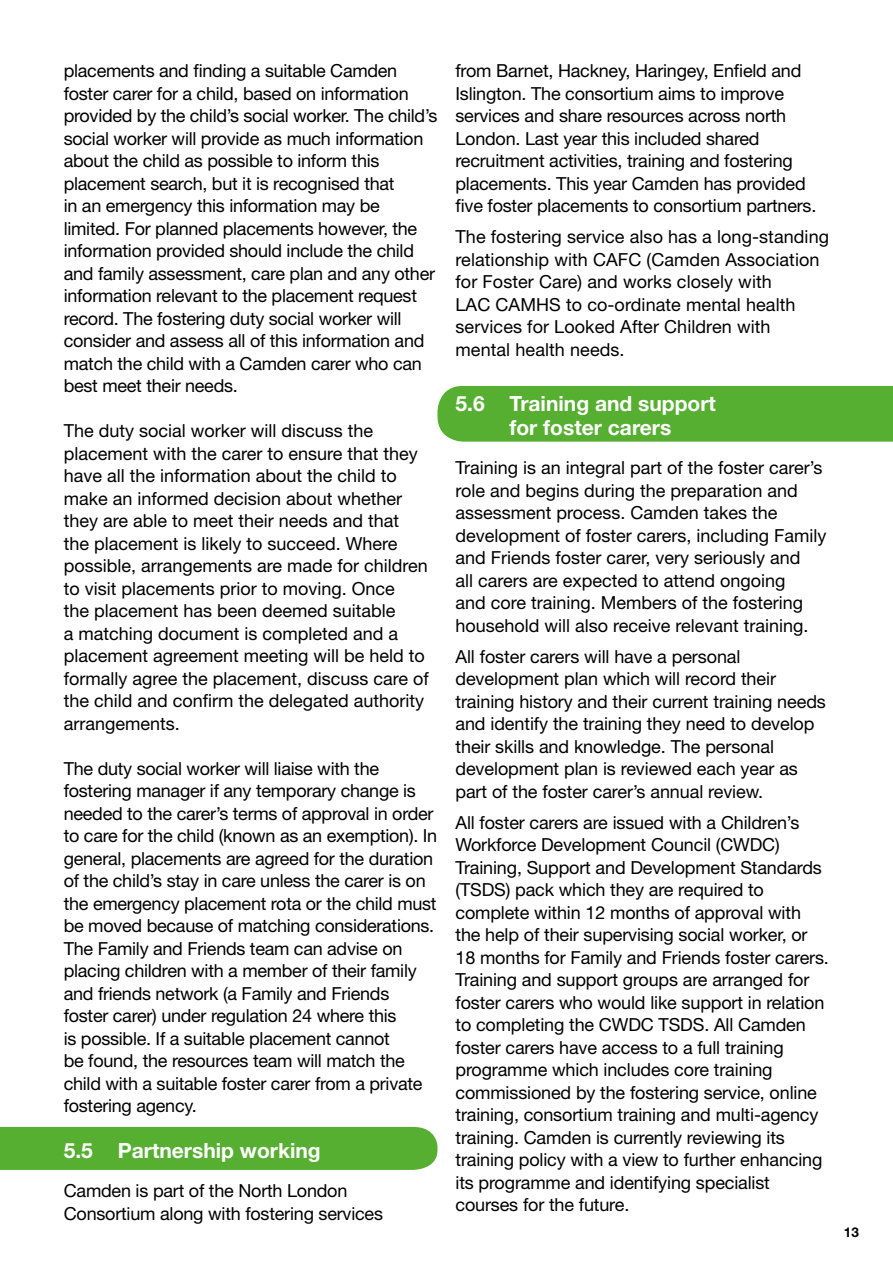
<style>
.page{position:relative;width:893px;height:1263px;background:#fff}
.page>*{position:absolute;margin:0;border:0;box-sizing:border-box;transform-origin:0 0}
.t1{font:700 21px/24px "Helvetica Neue";color:#fff;text-align:center}
.t2{font:18px/22.5px "Helvetica Neue";letter-spacing:-.01em;color:#000}
.t3{font:700 13.5px "Helvetica Neue";color:#000}
</style>
<div class="page">
<div style="left:437px;top:386px;width:456px;height:56px;background:#56af31"></div>
<div style="left:0;top:1127px;width:437px;height:43px;background:#56af31"></div>
<p class="t2" style="left:64px;top:59px;width:375px">placements and finding a suitable Camden foster carer for a child, based on information provided by the child’s social worker. The child’s social worker will provide as much information about the child as possible to inform this placement search, but it is recognised that<br>in an emergency this information may be limited. For planned placements however, the information provided should include the child and family assessment, care plan and any other information relevant to the placement request record. The fostering duty social worker will consider and assess all of this information and match the child with a Camden carer who can best meet their needs.</p>
<p class="t2" style="left:64px;top:419px;width:367px">The duty social worker will discuss the placement with the carer to ensure that they have all the information about the child to make an informed decision about whether they are able to meet their needs and that the placement is likely to succeed. Where possible, arrangements are made for children to visit placements prior to moving. Once<br>the placement has been deemed suitable<br>a matching document is completed and a placement agreement meeting will be held to formally agree the placement, discuss care of the child and confirm the delegated authority arrangements.</p>
<p class="t2" style="left:64px;top:757px;width:375px">The duty social worker will liaise with the fostering manager if any temporary change is needed to the carer’s terms of approval in order to care for the child (known as an exemption). In general, placements are agreed for the duration of the child’s stay in care unless the carer is on the emergency placement rota or the child must be moved because of matching considerations.<br>The Family and Friends team can advise on placing children with a member of their family and friends network (a Family and Friends foster carer) under regulation 24 where this<br>is possible. If a suitable placement cannot<br>be found, the resources team will match the child with a suitable foster carer from a private fostering agency.</p>
<p class="t1" style="left:64px;top:1137px;width:258px">5.5 Partnership working</p>
<p class="t2" style="left:64px;top:1179px;width:321px">Camden is part of the North London<br>Consortium along with fostering services</p>
<p class="t2" style="left:455px;top:59px;width:362px">from Barnet, Hackney, Haringey, Enfield and Islington. The consortium aims to improve services and share resources across north London. Last year this included shared recruitment activities, training and fostering placements. This year Camden has provided five foster placements to consortium partners.</p>
<p class="t2" style="left:455px;top:225px;width:375px">The fostering service also has a long-standing relationship with CAFC (Camden Association for Foster Care) and works closely with<br>LAC CAMHS to co-ordinate mental health services for Looked After Children with mental health needs.</p>
<p class="t1" style="left:455px;top:391px;width:262px">5.6 Training and support for foster carers</p>
<p class="t2" style="left:455px;top:456px;width:373px">Training is an integral part of the foster carer’s role and begins during the preparation and assessment process. Camden takes the development of foster carers, including Family and Friends foster carer, very seriously and<br>all carers are expected to attend ongoing<br>and core training. Members of the fostering household will also receive relevant training.</p>
<p class="t2" style="left:455px;top:645px;width:372px">All foster carers will have a personal development plan which will record their training history and their current training needs and identify the training they need to develop their skills and knowledge. The personal development plan is reviewed each year as part of the foster carer’s annual review.</p>
<p class="t2" style="left:455px;top:811px;width:375px">All foster carers are issued with a Children’s Workforce Development Council (CWDC)<br>Training, Support and Development Standards (TSDS) pack which they are required to complete within 12 months of approval with the help of their supervising social worker, or 18 months for Family and Friends foster carers.<br>Training and support groups are arranged for foster carers who would like support in relation to completing the CWDC TSDS. All Camden foster carers have access to a full training programme which includes core training commissioned by the fostering service, online training, consortium training and multi-agency training. Camden is currently reviewing its training policy with a view to further enhancing its programme and identifying specialist courses for the future.</p>
<p class="t3" style="left:844px;top:1224px;width:17px">13</p>
</div>
